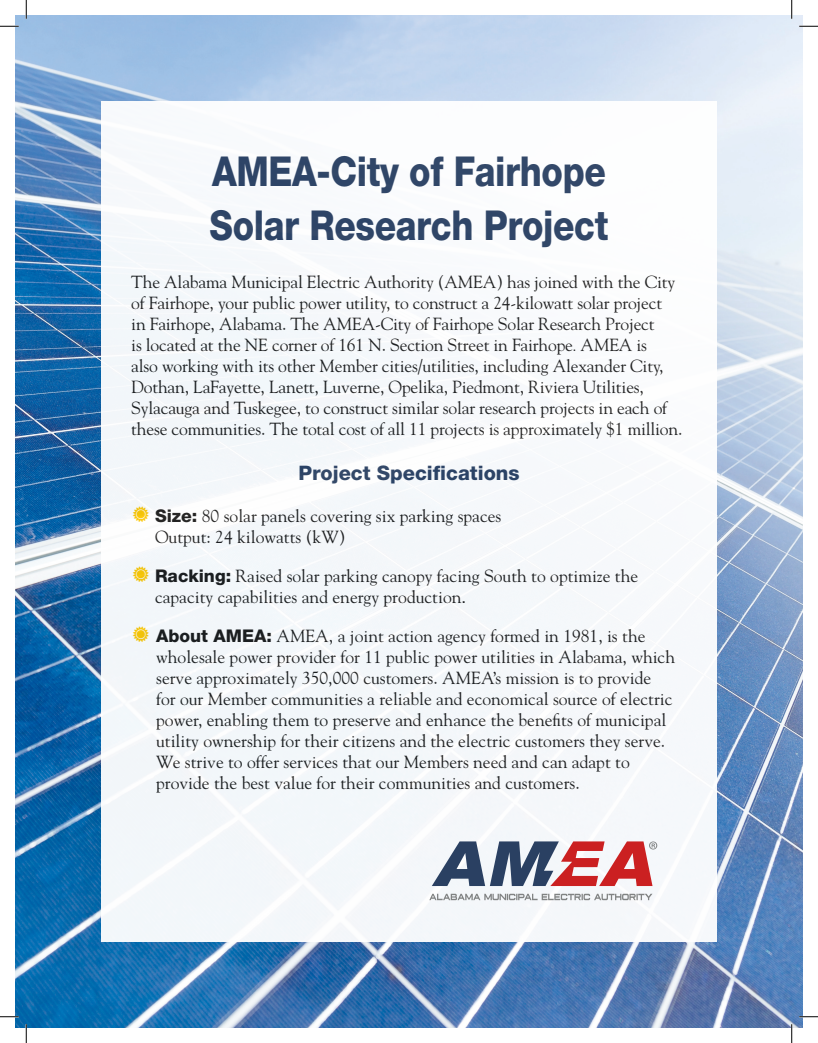
<style>
.page{position:relative;width:818px;height:1043px;background:#fff}
.page>*{position:absolute;margin:0;border:0;box-sizing:border-box;transform-origin:0 0}
.t1{font:800 41.25px/53.8px "Helvetica Neue";letter-spacing:-.01em;color:#2a4062;scale:.85 1}
.t2{font:800 20px "Helvetica Neue";color:#2a4062}
.t3{font:17.5px/21px "Goudy";color:#1c1b1a}
.s1{font-family:"Calibri";font-size:13.75px}
.s2{font-family:"Sunsand Stars";font-size:20px;color:#fec800}
.s3{font-family:"Helvetica Neue";font-weight:800}
.s4{font-family:"Helvetica";font-size:16.88px}
</style>
<div class="page">
<img style="left:15px;top:15px;width:787px;height:1013px">
<div style="left:101px;top:101px;width:615px;height:840px;background:#f5f8fb"></div>
<svg style="left:429px;top:893px;width:223px;height:7px"></svg>
<svg style="left:432px;top:841px;width:225px;height:45px"></svg>
<svg style="left:0;top:25px;width:19px;height:2px"></svg>
<svg style="left:799px;top:25px;width:19px;height:2px"></svg>
<svg style="left:0;top:1015px;width:19px;height:2px"></svg>
<svg style="left:799px;top:1015px;width:19px;height:2px"></svg>
<svg style="left:25px;top:0;width:2px;height:19px"></svg>
<svg style="left:25px;top:1024px;width:2px;height:18px"></svg>
<svg style="left:790px;top:0;width:2px;height:19px"></svg>
<svg style="left:790px;top:1024px;width:2px;height:18px"></svg>
<h1 class="t1" style="left:209px;top:145px;width:470px">AMEA-City of Fairhope<br>Solar Research Project</h1>
<p class="t3" style="left:131px;top:271px;width:552px">The Alabama Municipal Electric Authority (AMEA) has joined with the City of Fairhope, your public power utility, to construct a 24-kilowatt solar project<br>in Fairhope, Alabama. The AMEA-City of Fairhope Solar Research Project<br>is located at the NE corner of 161 N. Section Street in Fairhope<span class="s1">.</span> AMEA is<br>also working with its other Member cities/utilities, including Alexander City, Dothan, LaFayette, Lanett, Luverne, Opelika, Piedmont, Riviera Utilities, Sylacauga and Tuskegee, to construct similar solar research projects in each of these communities. The total cost of all 11 projects is approximately $1 million.</p>
<p class="t2" style="left:298px;top:461px;width:223px">Project Specifications</p>
<p class="t3" style="left:155px;top:505px;width:348px;text-indent:-24px"><span class="s2">q</span> <span class="s3">Size:</span> 80 solar panels covering six parking spaces<br>Output: 24 kilowatts (kW)</p>
<p class="t3" style="left:155px;top:565px;width:485px;text-indent:-24px"><span class="s2">q</span> <span class="s3">Racking:</span> Raised solar parking canopy facing South to optimize the capacity capabilities and energy production<span class="s4">.</span></p>
<p class="t3" style="left:156px;top:625px;width:520px;text-indent:-25px"><span class="s2">q</span> <span class="s3">About AMEA:</span> AMEA, a joint action agency formed in 1981, is the wholesale power provider for 11 public power utilities in Alabama, which serve approximately 350,000 customers. AMEA’s mission is to provide<br>for our Member communities a reliable and economical source of electric power, enabling them to preserve and enhance the benefits of municipal utility ownership for their citizens and the electric customers they serve.<br>We strive to offer services that our Members need and can adapt to provide the best value for their communities and customers.</p>
</div>
